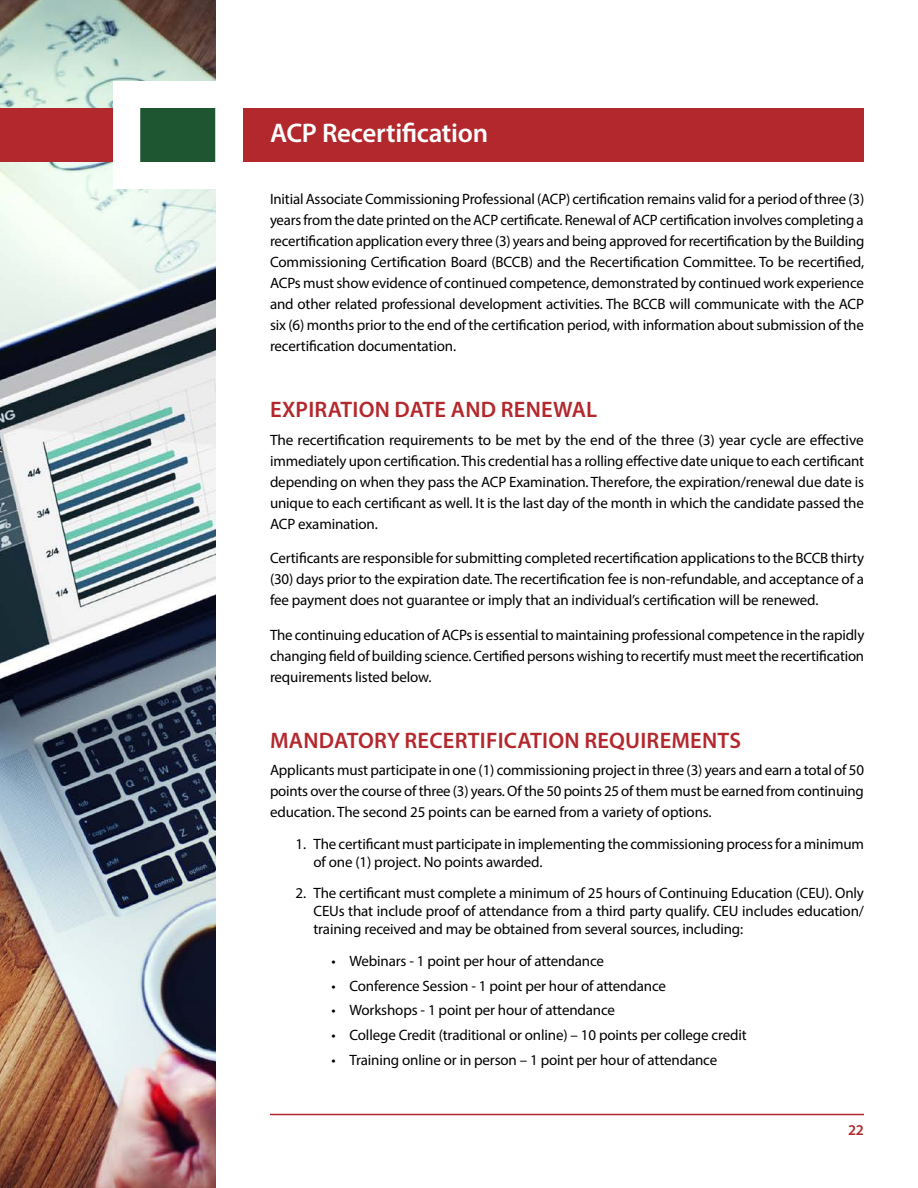
<style>
.page{position:relative;width:918px;height:1188px;background:#fff}
.page>*{position:absolute;margin:0;border:0;box-sizing:border-box;transform-origin:0 0}
.t1{font:600 27px "Myriad Pro";letter-spacing:-.01em;color:#fff}
.t2{font:600 22.5px "Myriad Pro";letter-spacing:.01em;color:#b3282d}
.t3{font:15px/21px "Myriad Pro";letter-spacing:-.01em;color:#000;text-align:justify}
.t4{font:600 15px "Myriad Pro";color:#b3282d}
</style>
<div class="page">
<img style="left:0;top:0;width:216px;height:1188px">
<div style="left:0;top:108px;width:864px;height:54px;background:#b3282d"></div>
<div style="left:113px;top:81px;width:129px;height:108px;background:#fff"></div>
<div style="left:140px;top:108px;width:75px;height:54px;background:#1e5632"></div>
<hr style="left:270px;top:1114px;width:594px;height:1px;background:#b3282d">
<h1 class="t1" style="left:270px;top:116px;width:220px">ACP Recertification</h1>
<p class="t3" style="left:270px;top:188px;width:596px">Initial Associate Commissioning Professional (ACP) certification remains valid for a period of three (3) years from the date printed on the ACP certificate. Renewal of ACP certification involves completing a recertification application every three (3) years and being approved for recertification by the Building Commissioning Certification Board (BCCB) and the Recertification Committee. To be recertified, ACPs must show evidence of continued competence, demonstrated by continued work experience and other related professional development activities. The BCCB will communicate with the ACP six (6) months prior to the end of the certification period, with information about submission of the recertification documentation.</p>
<h2 class="t2" style="left:270px;top:395px;width:329px">EXPIRATION DATE AND RENEWAL</h2>
<p class="t3" style="left:270px;top:429px;width:596px">The recertification requirements to be met by the end of the three (3) year cycle are effective immediately upon certification. This credential has a rolling effective date unique to each certificant depending on when they pass the ACP Examination. Therefore, the expiration/renewal due date is unique to each certificant as well. It is the last day of the month in which the candidate passed the ACP examination.</p>
<p class="t3" style="left:270px;top:547px;width:596px">Certificants are responsible for submitting completed recertification applications to the BCCB thirty (30) days prior to the expiration date. The recertification fee is non-refundable, and acceptance of a fee payment does not guarantee or imply that an individual’s certification will be renewed.</p>
<p class="t3" style="left:270px;top:624px;width:596px">The continuing education of ACPs is essential to maintaining professional competence in the rapidly changing field of building science. Certified persons wishing to recertify must meet the recertification requirements listed below.</p>
<h2 class="t2" style="left:270px;top:726px;width:472px">MANDATORY RECERTIFICATION REQUIREMENTS</h2>
<p class="t3" style="left:270px;top:760px;width:596px">Applicants must participate in one (1) commissioning project in three (3) years and earn a total of 50 points over the course of three (3) years. Of the 50 points 25 of them must be earned from continuing education. The second 25 points can be earned from a variety of options.</p>
<p class="t3" style="left:314px;top:835px;width:552px;line-height:18px;text-indent:-18px">1. The certificant must participate in implementing the commissioning process for a minimum of one (1) project. No points awarded.</p>
<p class="t3" style="left:314px;top:884px;width:552px;line-height:18px;text-indent:-18px">2. The certificant must complete a minimum of 25 hours of Continuing Education (CEU). Only CEUs that include proof of attendance from a third party qualify. CEU includes education/ training received and may be obtained from several sources, including:</p>
<p class="t3" style="left:332px;top:950px;width:274px">• Webinars - 1 point per hour of attendance</p>
<p class="t3" style="left:332px;top:975px;width:336px">• Conference Session - 1 point per hour of attendance</p>
<p class="t3" style="left:332px;top:1000px;width:285px">• Workshops - 1 point per hour of attendance</p>
<p class="t3" style="left:332px;top:1024px;width:417px">• College Credit (traditional or online) – 10 points per college credit</p>
<p class="t3" style="left:332px;top:1049px;width:387px">• Training online or in person – 1 point per hour of attendance</p>
<p class="t4" style="left:848px;top:1120px;width:17px">22</p>
</div>
